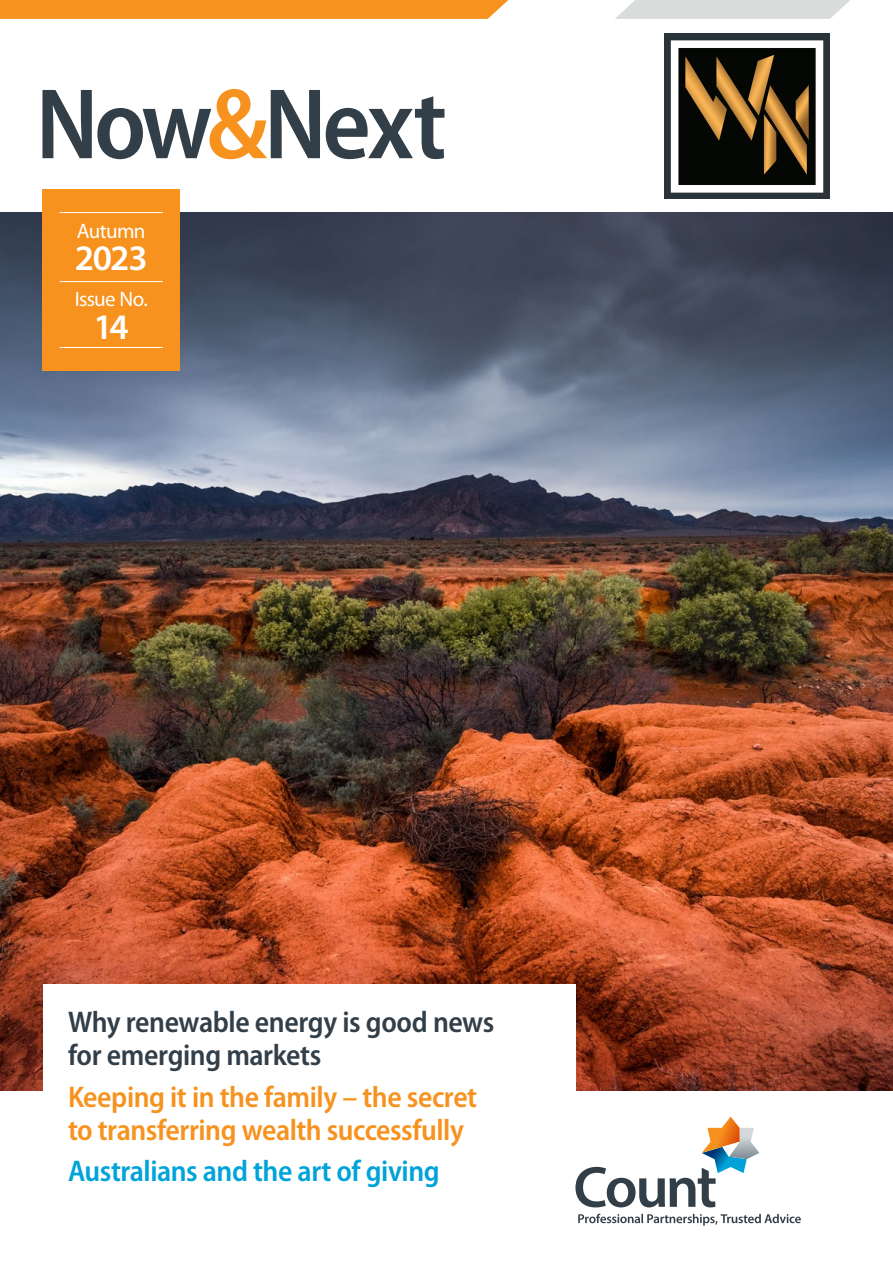
<style>
.page{position:relative;width:893px;height:1263px;background:#fff}
.page>*{position:absolute;margin:0;border:0;box-sizing:border-box;transform-origin:0 0}
.t1{font:600 semi-condensed 101.25px "Myriad Pro";letter-spacing:-.045em;color:#323e48}
.t2{font:600 36px "Myriad Pro";letter-spacing:-.045em;color:#fff}
.t3{font:600 semi-condensed 30px/33px "Myriad Pro";letter-spacing:-.015em;color:#f7921e}
.t4{font:600 semi-condensed 30px/33px "Myriad Pro";letter-spacing:-.015em;color:#323e48}
.t5{font:600 semi-condensed 30px "Myriad Pro";letter-spacing:-.015em;color:#00a3d8}
.t6{font:21px "Myriad Pro";letter-spacing:-.03em;color:#fff}
.s1{color:#f7921e}
</style>
<div class="page">
<svg style="left:0;top:0;width:509px;height:19px;background:#f79423"></svg>
<svg style="left:615px;top:0;width:235px;height:19px;background:#dbdfde"></svg>
<img style="left:0;top:213px;width:893px;height:878px">
<div style="left:43px;top:984px;width:532px;height:256px;background:#fff"></div>
<div style="left:43px;top:189px;width:137px;height:182px;background:#f7921e"></div>
<hr style="left:60px;top:212px;width:103px;height:1px;background:#fff">
<hr style="left:60px;top:281px;width:103px;height:1px;background:#fff">
<hr style="left:60px;top:347px;width:103px;height:1px;background:#fff">
<svg style="left:578px;top:1214px;width:223px;height:11px"></svg>
<svg style="left:575px;top:1117px;width:185px;height:90px"></svg>
<img style="left:665px;top:34px;width:165px;height:165px">
<h1 class="t1" style="left:36px;top:61px;width:413px">Now<span class="s1">&amp;</span>Next</h1>
<p class="t6" style="left:77px;top:218px;width:70px">Autumn</p>
<p class="t2" style="left:75px;top:235px;width:74px">2023</p>
<p class="t6" style="left:75px;top:286px;width:74px">Issue No.</p>
<p class="t2" style="left:94px;top:304px;width:37px">14</p>
<p class="t4" style="left:68px;top:1005px;width:428px">Why renewable energy is good news for emerging markets</p>
<p class="t3" style="left:68px;top:1080px;width:411px">Keeping it in the family – the secret to transferring wealth successfully</p>
<p class="t5" style="left:68px;top:1152px;width:373px">Australians and the art of giving</p>
</div>
